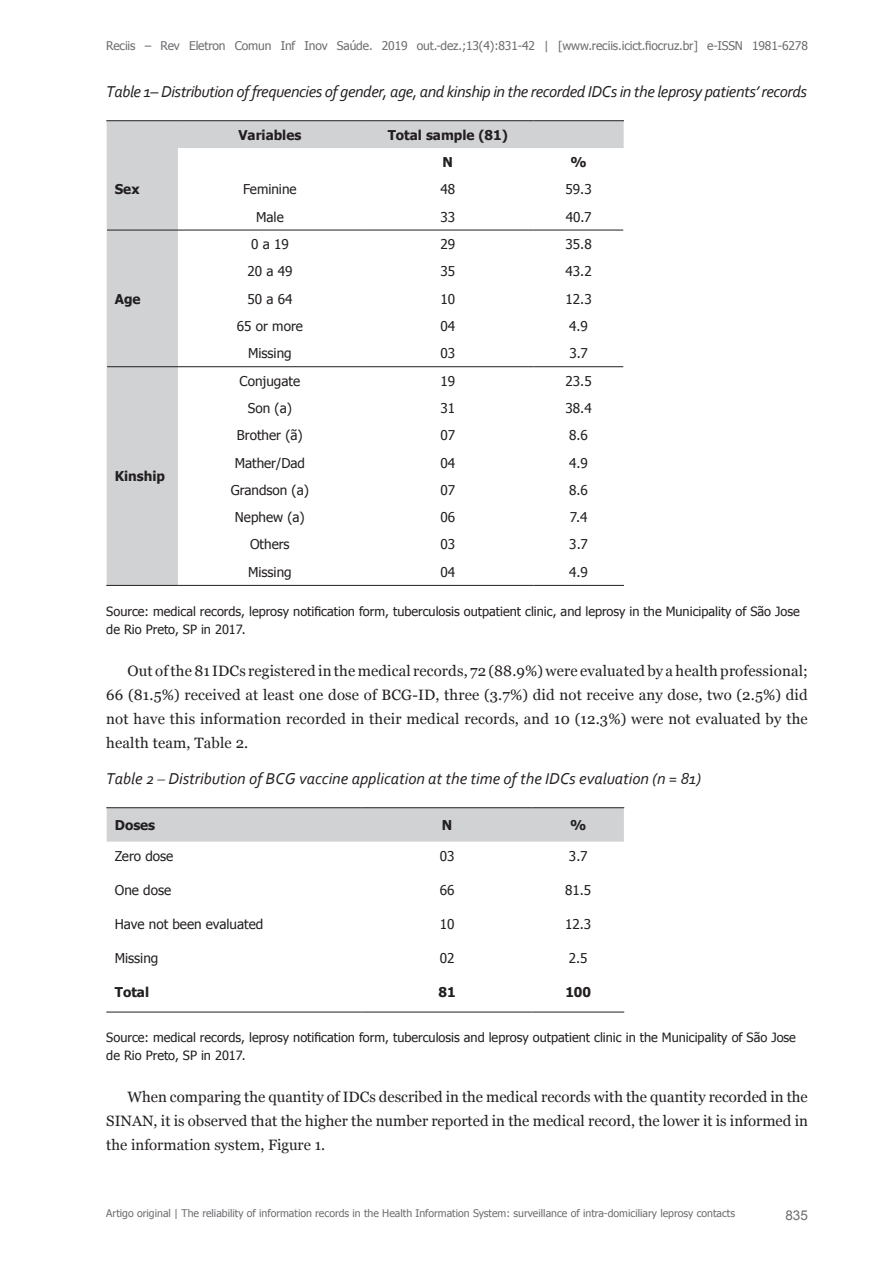
<style>
.page{position:relative;width:893px;height:1263px;background:#fff}
.page>*{position:absolute;margin:0;border:0;box-sizing:border-box;transform-origin:0 0}
.t1{font:italic 16.5px "Corbel";letter-spacing:-.025em;color:#231f20}
.t2{font:italic 16.5px "Corbel";color:#231f20}
.t3{font:15px/24px "Georgia";letter-spacing:.005em;color:#231f20;text-align:justify}
.t4{font:13.5px "Tahoma";color:#231f20}
.t5{font:700 13.5px "Tahoma";color:#231f20}
.t6{font:13.5px "Arial";color:#6c6d70}
.t7{font:12.75px/18px "Tahoma";color:#231f20}
.t8{font:12px "Tahoma";letter-spacing:-.01em;color:#6c6d70}
.t9{font:10.5px "Tahoma";color:#6c6d70}
.s1{font-size:15.75px;color:#545454}
</style>
<div class="page">
<svg style="left:107px;top:121px;width:517px;height:464px"></svg>
<hr style="left:178px;top:230px;width:184px;height:1px;background:#231f20">
<hr style="left:362px;top:230px;width:172px;height:1px;background:#231f20">
<hr style="left:534px;top:230px;width:89px;height:1px;background:#231f20">
<hr style="left:107px;top:366px;width:71px;height:1px;background:#231f20">
<hr style="left:178px;top:366px;width:184px;height:1px;background:#231f20">
<hr style="left:362px;top:366px;width:172px;height:1px;background:#231f20">
<hr style="left:534px;top:366px;width:89px;height:1px;background:#231f20">
<hr style="left:106px;top:120px;width:72px;height:1px;background:#231f20">
<hr style="left:178px;top:120px;width:184px;height:1px;background:#231f20">
<hr style="left:362px;top:120px;width:172px;height:1px;background:#231f20">
<hr style="left:534px;top:120px;width:90px;height:1px;background:#231f20">
<hr style="left:107px;top:230px;width:71px;height:1px;background:#231f20">
<hr style="left:106px;top:585px;width:72px;height:1px;background:#231f20">
<hr style="left:178px;top:585px;width:184px;height:1px;background:#231f20">
<hr style="left:362px;top:585px;width:172px;height:1px;background:#231f20">
<hr style="left:534px;top:585px;width:90px;height:1px;background:#231f20">
<div style="left:107px;top:808px;width:517px;height:34px;background:#d1d2d4"></div>
<svg style="left:107px;top:1011px;width:517px;height:1px"></svg>
<hr style="left:106px;top:807px;width:255px;height:1px;background:#231f20">
<hr style="left:361px;top:807px;width:172px;height:1px;background:#231f20">
<hr style="left:533px;top:807px;width:91px;height:1px;background:#231f20">
<hr style="left:106px;top:1012px;width:255px;height:1px;background:#231f20">
<hr style="left:361px;top:1012px;width:172px;height:1px;background:#231f20">
<hr style="left:533px;top:1012px;width:91px;height:1px;background:#231f20">
<p class="t8" style="left:106px;top:38px;width:703px">Reciis – Rev Eletron Comun Inf Inov Saúde. 2019 out.-dez.;13(4):831-42 | [www.reciis.icict.fiocruz.br] e-ISSN 1981-6278</p>
<p class="t1" style="left:106px;top:82px;width:702px">Table 1– Distribution of frequencies of gender, age, and kinship in the recorded IDCs in the leprosy patients’ records</p>
<p class="t5" style="left:239px;top:125px;width:64px">Variables</p>
<p class="t5" style="left:388px;top:125px;width:122px">Total sample (81)</p>
<p class="t5" style="left:115px;top:180px;width:26px">Sex</p>
<p class="t5" style="left:115px;top:289px;width:27px">Age</p>
<p class="t5" style="left:443px;top:152px;width:12px">N</p>
<p class="t5" style="left:571px;top:152px;width:18px">%</p>
<p class="t4" style="left:243px;top:180px;width:55px">Feminine</p>
<p class="t4" style="left:440px;top:180px;width:16px">48</p>
<p class="t4" style="left:566px;top:180px;width:28px">59.3</p>
<p class="t4" style="left:256px;top:208px;width:29px">Male</p>
<p class="t4" style="left:440px;top:208px;width:16px">33</p>
<p class="t4" style="left:566px;top:208px;width:27px">40.7</p>
<p class="t4" style="left:251px;top:235px;width:39px">0 a 19</p>
<p class="t4" style="left:440px;top:235px;width:16px">29</p>
<p class="t4" style="left:565px;top:235px;width:28px">35.8</p>
<p class="t4" style="left:247px;top:262px;width:47px">20 a 49</p>
<p class="t4" style="left:440px;top:262px;width:16px">35</p>
<p class="t4" style="left:565px;top:262px;width:28px">43.2</p>
<p class="t4" style="left:247px;top:290px;width:47px">50 a 64</p>
<p class="t4" style="left:440px;top:290px;width:16px">10</p>
<p class="t4" style="left:565px;top:290px;width:28px">12.3</p>
<p class="t4" style="left:237px;top:317px;width:67px">65 or more</p>
<p class="t4" style="left:440px;top:317px;width:16px">04</p>
<p class="t4" style="left:569px;top:317px;width:20px">4.9</p>
<p class="t4" style="left:248px;top:344px;width:45px">Missing</p>
<p class="t4" style="left:440px;top:344px;width:16px">03</p>
<p class="t4" style="left:569px;top:344px;width:20px">3.7</p>
<p class="t4" style="left:240px;top:372px;width:62px">Conjugate</p>
<p class="t4" style="left:440px;top:372px;width:16px">19</p>
<p class="t4" style="left:565px;top:372px;width:28px">23.5</p>
<p class="t4" style="left:248px;top:399px;width:46px">Son (a)</p>
<p class="t4" style="left:440px;top:399px;width:16px">31</p>
<p class="t4" style="left:565px;top:399px;width:28px">38.4</p>
<p class="t4" style="left:237px;top:426px;width:67px">Brother (ã)</p>
<p class="t4" style="left:440px;top:426px;width:16px">07</p>
<p class="t4" style="left:569px;top:426px;width:20px">8.6</p>
<p class="t4" style="left:235px;top:453px;width:72px">Mather/Dad</p>
<p class="t4" style="left:440px;top:453px;width:16px">04</p>
<p class="t4" style="left:569px;top:453px;width:20px">4.9</p>
<p class="t4" style="left:231px;top:481px;width:80px">Grandson (a)</p>
<p class="t4" style="left:440px;top:481px;width:16px">07</p>
<p class="t4" style="left:569px;top:481px;width:20px">8.6</p>
<p class="t4" style="left:235px;top:508px;width:71px">Nephew (a)</p>
<p class="t4" style="left:440px;top:508px;width:16px">06</p>
<p class="t4" style="left:570px;top:508px;width:19px">7.4</p>
<p class="t4" style="left:250px;top:535px;width:41px">Others</p>
<p class="t4" style="left:440px;top:535px;width:16px">03</p>
<p class="t4" style="left:569px;top:535px;width:20px">3.7</p>
<p class="t4" style="left:248px;top:563px;width:45px">Missing</p>
<p class="t4" style="left:440px;top:563px;width:16px">04</p>
<p class="t4" style="left:569px;top:563px;width:20px">4.9</p>
<p class="t7" style="left:106px;top:601px;width:695px">Source: medical records, leprosy notification form, tuberculosis outpatient clinic, and leprosy in the Municipality of São Jose de Rio Preto, SP in 2017.</p>
<p class="t3" style="left:106px;top:659px;width:703px;text-indent:21px">Out of the 81 IDCs registered in the medical records, 72 (88.9%) were evaluated by a health professional; 66 (81.5%) received at least one dose of BCG-ID, three (3.7%) did not receive any dose, two (2.5%) did not have this information recorded in their medical records, and 10 (12.3%) were not evaluated by the health team, Table 2.</p>
<p class="t2" style="left:106px;top:769px;width:596px">Table 2 <span class="s1">–</span> Distribution of BCG vaccine application at the time of the IDCs evaluation (n = 81)</p>
<p class="t5" style="left:115px;top:815px;width:42px">Doses</p>
<p class="t5" style="left:442px;top:815px;width:12px">N</p>
<p class="t5" style="left:570px;top:815px;width:18px">%</p>
<p class="t4" style="left:115px;top:847px;width:60px">Zero dose</p>
<p class="t4" style="left:440px;top:847px;width:16px">03</p>
<p class="t4" style="left:569px;top:847px;width:20px">3.7</p>
<p class="t4" style="left:115px;top:881px;width:58px">One dose</p>
<p class="t4" style="left:440px;top:881px;width:16px">66</p>
<p class="t4" style="left:565px;top:881px;width:28px">81.5</p>
<p class="t4" style="left:115px;top:915px;width:150px">Have not been evaluated</p>
<p class="t4" style="left:440px;top:915px;width:16px">10</p>
<p class="t4" style="left:565px;top:915px;width:28px">12.3</p>
<p class="t4" style="left:115px;top:949px;width:45px">Missing</p>
<p class="t4" style="left:440px;top:949px;width:16px">02</p>
<p class="t4" style="left:569px;top:949px;width:20px">2.5</p>
<p class="t5" style="left:115px;top:982px;width:36px">Total</p>
<p class="t5" style="left:438px;top:982px;width:19px">81</p>
<p class="t5" style="left:565px;top:982px;width:27px">100</p>
<p class="t7" style="left:106px;top:1028px;width:691px">Source: medical records, leprosy notification form, tuberculosis and leprosy outpatient clinic in the Municipality of São Jose de Rio Preto, SP in 2017.</p>
<p class="t3" style="left:106px;top:1085px;width:703px;text-indent:21px">When comparing the quantity of IDCs described in the medical records with the quantity recorded in the SINAN, it is observed that the higher the number reported in the medical record, the lower it is informed in the information system, Figure 1.</p>
<p class="t5" style="left:115px;top:467px;width:52px">Kinship</p>
<p class="t9" style="left:106px;top:1206px;width:630px">Artigo original | The reliability of information records in the Health Information System: surveillance of intra-domiciliary leprosy contacts</p>
<p class="t6" style="left:785px;top:1206px;width:24px">835</p>
</div>
